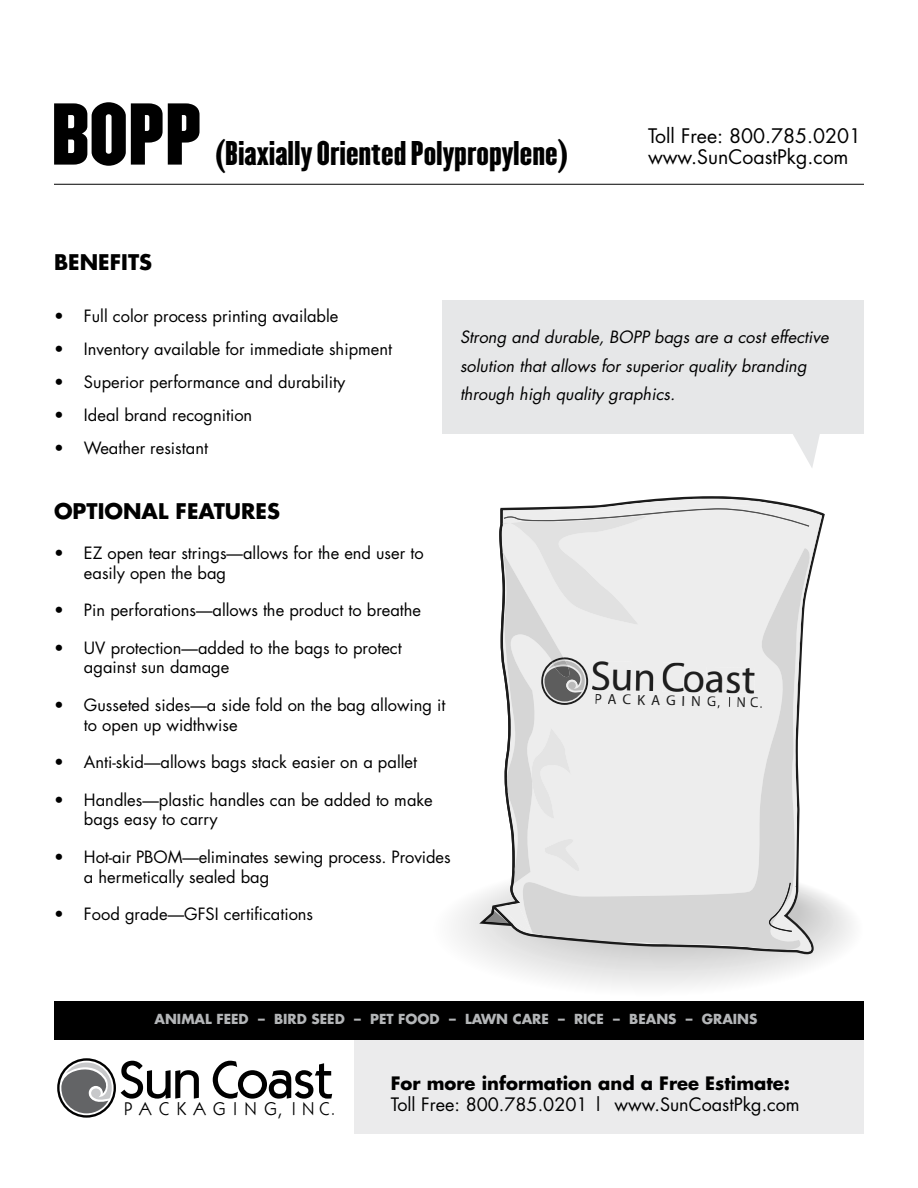
<style>
.page{position:relative;width:918px;height:1188px;background:#fff}
.page>*{position:absolute;margin:0;border:0;box-sizing:border-box;transform-origin:0 0}
.t1{font:76.5px "Champion HTF Welterweight";color:#000}
.t2{font:500 52.8px "Itc Kabel";letter-spacing:-.02em;color:#000}
.t3{font:500 42.15px "Itc Kabel";color:#1e1e1e}
.t4{font:30px "Champion HTF Lightweight";color:#000}
.t5{font:700 21px "Futura";color:#000}
.t6{font:19.5px "Futura";color:#000}
.t7{font:18.6px "Itc Kabel";letter-spacing:.4em;color:#000}
.t8{font:18px "Futura";color:#000}
.t9{font:700 18px "Futura";color:#000}
.t10{font:16.5px/19.8px "Futura";color:#000}
.t11{font:italic 16.5px/28.5px "Futura";color:#000}
.t12{font:14.85px "Itc Kabel";color:#1e1e1e}
.t13{font:700 13.5px "Futura";color:#b4b6b8}
</style>
<div class="page">
<svg style="left:481px;top:508px;width:341px;height:445px"></svg>
<svg style="left:482px;top:497px;width:327px;height:453px;background:#e2e2e2"></svg>
<div style="left:443px;top:300px;width:421px;height:134px;background:#e6e7e8"></div>
<svg style="left:793px;top:434px;width:27px;height:34px"></svg>
<hr style="left:54px;top:184px;width:810px;height:1px;background:#000">
<div style="left:354px;top:1040px;width:510px;height:94px;background:#ebebec"></div>
<svg style="left:57px;top:1058px;width:59px;height:60px"></svg>
<div style="left:91px;top:1089px;width:10px;height:9px;background:#c7c8ca;border-radius:50%"></div>
<div style="left:54px;top:1001px;width:810px;height:39px;background:#000"></div>
<h1 class="t1" style="left:51px;top:83px;width:152px">BOPP</h1>
<p class="t6" style="left:648px;top:122px;width:215px">Toll Free: 800.785.0201</p>
<h3 class="t4" style="left:215px;top:133px;width:354px">(Biaxially Oriented Polypropylene)</h3>
<p class="t6" style="left:648px;top:143px;width:202px">www.SunCoastPkg.com</p>
<p class="t5" style="left:54px;top:247px;width:100px">BENEFITS</p>
<p class="t10" style="left:54px;top:306px;width:286px">• Full color process printing available</p>
<p class="t10" style="left:54px;top:339px;width:340px">• Inventory available for immediate shipment</p>
<p class="t10" style="left:54px;top:372px;width:293px">• Superior performance and durability</p>
<p class="t10" style="left:54px;top:405px;width:200px">• Ideal brand recognition</p>
<p class="t10" style="left:54px;top:438px;width:156px">• Weather resistant</p>
<p class="t11" style="left:460px;top:323px;width:370px">Strong and durable, BOPP bags are a cost effective solution that allows for superior quality branding through high quality graphics.</p>
<p class="t5" style="left:54px;top:497px;width:228px">OPTIONAL FEATURES</p>
<p class="t10" style="left:84px;top:543px;width:341px;text-indent:-30px">• EZ open tear strings—allows for the end user to easily open the bag</p>
<p class="t10" style="left:54px;top:600px;width:369px">• Pin perforations—allows the product to breathe</p>
<p class="t10" style="left:84px;top:637px;width:319px;text-indent:-30px">• UV protection—added to the bags to protect against sun damage</p>
<p class="t10" style="left:84px;top:695px;width:363px;text-indent:-30px">• Gusseted sides—a side fold on the bag allowing it to open up widthwise</p>
<p class="t10" style="left:54px;top:752px;width:365px">• Anti-skid—allows bags stack easier on a pallet</p>
<p class="t10" style="left:84px;top:789px;width:350px;text-indent:-30px">• Handles—plastic handles can be added to make bags easy to carry</p>
<p class="t10" style="left:84px;top:847px;width:368px;text-indent:-30px">• Hot-air PBOM—eliminates sewing process. Provides a hermetically sealed bag</p>
<p class="t10" style="left:54px;top:904px;width:261px">• Food grade—GFSI certifications</p>
<h3 class="t3" style="left:591px;top:650px;width:167px;rotate:1deg">SunCoast</h3>
<p class="t12" style="left:595px;top:690px;width:170px;rotate:1deg">PACKAGING,INC.</p>
<p class="t13" style="left:155px;top:1009px;width:604px">ANIMAL FEED – BIRD SEED – PET FOOD – LAWN CARE – RICE – BEANS – GRAINS</p>
<h2 class="t2" style="left:119px;top:1049px;width:215px">Sun Coast</h2>
<p class="t7" style="left:124px;top:1098px;width:213px">PACKAGING,INC.</p>
<p class="t9" style="left:391px;top:1070px;width:401px">For more information and a Free Estimate:</p>
<p class="t8" style="left:391px;top:1092px;width:410px">Toll Free: 800.785.0201 | www.SunCoastPkg.com</p>
</div>
